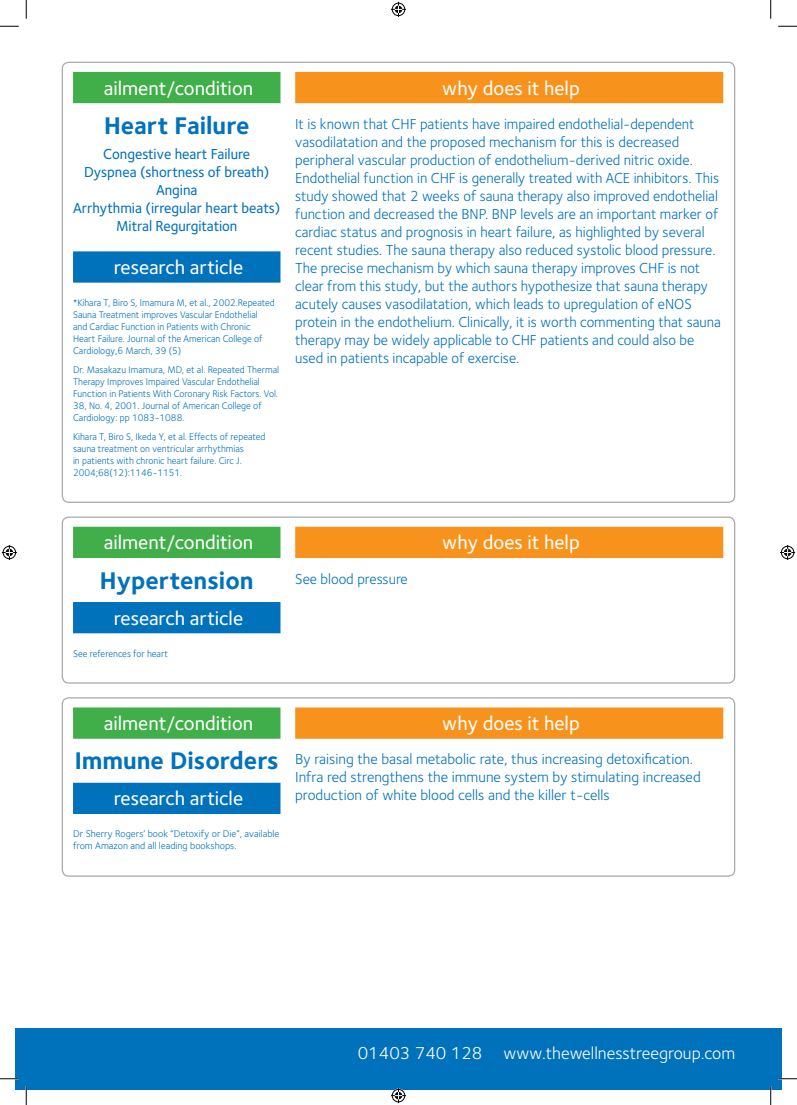
<style>
.page{position:relative;width:797px;height:1105px;background:#fff}
.page>*{position:absolute;margin:0;border:0;box-sizing:border-box;transform-origin:0 0}
.t1{font:700 25px "Foundry Sterling";color:#0072bc}
.t2{font:500 20px "Foundry Sterling";color:#fff}
.t3{font:17.5px "Foundry Sterling";color:#fff}
.t4{font:15px/18px "Foundry Sterling";color:#0072bc}
.t5{font:500 15px/18px "Foundry Sterling";color:#0072bc;text-align:center;scale:.96 1}
.t6{font:10px/12px "Foundry Sterling";color:#0072bc;scale:.96 1}
.t7{font:10px/12px "Foundry Sterling";color:#0072bc}
.s1{font-size:17.75px}
</style>
<div class="page">
<div style="left:16px;top:1028px;width:10px;height:61px;background:#0072bc"></div>
<div style="left:26px;top:1028px;width:755px;height:61px;background:#0072bc"></div>
<div style="left:73px;top:72px;width:207px;height:31px;background:#40ae49"></div>
<div style="left:73px;top:251px;width:207px;height:32px;background:#0072bc"></div>
<div style="left:295px;top:72px;width:428px;height:31px;background:#f7931d"></div>
<div style="left:73px;top:527px;width:207px;height:31px;background:#40ae49"></div>
<div style="left:73px;top:602px;width:207px;height:31px;background:#0072bc"></div>
<div style="left:295px;top:527px;width:428px;height:31px;background:#f7931d"></div>
<div style="left:62px;top:516px;width:673px;height:168px;border:1px solid #a8a9ad;border-radius:6px"></div>
<div style="left:73px;top:707px;width:207px;height:32px;background:#40ae49"></div>
<div style="left:73px;top:783px;width:207px;height:31px;background:#0072bc"></div>
<div style="left:295px;top:707px;width:428px;height:32px;background:#f7931d"></div>
<div style="left:62px;top:697px;width:673px;height:180px;border:1px solid #a8a9ad;border-radius:6px"></div>
<svg style="left:0;top:25px;width:19px;height:2px"></svg>
<svg style="left:778px;top:25px;width:19px;height:2px"></svg>
<svg style="left:0;top:1078px;width:19px;height:1px"></svg>
<svg style="left:778px;top:1078px;width:19px;height:1px"></svg>
<svg style="left:25px;top:0;width:2px;height:19px"></svg>
<svg style="left:25px;top:1086px;width:2px;height:19px"></svg>
<svg style="left:770px;top:0;width:1px;height:19px"></svg>
<svg style="left:770px;top:1086px;width:1px;height:19px"></svg>
<svg style="left:391px;top:2px;width:15px;height:15px"></svg>
<svg style="left:391px;top:1088px;width:15px;height:15px"></svg>
<svg style="left:2px;top:545px;width:15px;height:15px"></svg>
<svg style="left:780px;top:545px;width:15px;height:15px"></svg>
<h2 class="t2" style="left:104px;top:76px;width:151px">ailment/condition</h2>
<h1 class="t1" style="left:104px;top:110px;width:147px">Heart Failure</h1>
<p class="t5" style="left:73px;top:145px;width:217px">Congestive heart Failure<br>Dyspnea (shortness of breath)<br>Angina<br>Arrhythmia (irregular heart beats)<br>Mitral Regurgitation</p>
<h2 class="t2" style="left:114px;top:256px;width:131px">research article</h2>
<p class="t6" style="left:73px;top:296px;width:212px">*Kihara T, Biro S, Imamura M, et al., 2002.Repeated Sauna Treatment improves Vascular Endothelial<br>and Cardiac Function in Patients with Chronic Heart Failure. Journal of the American College of Cardiology,6 March, 39 (5)</p>
<p class="t6" style="left:73px;top:364px;width:216px">Dr. Masakazu Imamura, MD, et al. Repeated Thermal Therapy Improves Impaired Vascular Endothelial Function in Patients With Coronary Risk Factors. Vol.<br>38, No. 4, 2001. Journal of American College of Cardiology: pp 1083-1088.</p>
<p class="t6" style="left:73px;top:431px;width:202px">Kihara T, Biro S, Ikeda Y, et al. Effects of repeated sauna treatment on ventricular arrhythmias<br>in patients with chronic heart failure. Circ J.<br>2004;68(12):1146-1151.</p>
<h2 class="t2" style="left:442px;top:76px;width:139px">why does it help</h2>
<p class="t4" style="left:295px;top:115px;width:427px">It is known that CHF patients have impaired endothelial-dependent vasodilatation and the proposed mechanism for this is decreased peripheral vascular production of endothelium-derived nitric oxide.<br>Endothelial function in CHF is generally treated with ACE inhibitors. This study showed that 2 weeks of sauna therapy also improved endothelial function and decreased the BNP. BNP levels are an important marker of cardiac status and prognosis in heart failure, as highlighted by several recent studies. The sauna therapy also reduced systolic blood pressure.<br>The precise mechanism by which sauna therapy improves CHF is not clear from this study, but the authors hypothesize that sauna therapy acutely causes vasodilatation, which leads to upregulation of eNOS protein in the endothelium. Clinically, it is worth commenting that sauna therapy may be widely applicable to CHF patients and could also be used in patients incapable of exercise.</p>
<h2 class="t2" style="left:104px;top:531px;width:151px">ailment/condition</h2>
<h1 class="t1" style="left:100px;top:565px;width:155px">Hypertension</h1>
<h2 class="t2" style="left:114px;top:606px;width:131px">research article</h2>
<p class="t6" style="left:73px;top:647px;width:100px">See references for heart</p>
<p class="t4" style="left:295px;top:570px;width:114px">See blood pressure</p>
<h2 class="t2" style="left:442px;top:531px;width:139px">why does it help</h2>
<h2 class="t2" style="left:104px;top:712px;width:151px">ailment/condition</h2>
<h1 class="t1" style="left:75px;top:746px;width:206px">Immune Disorders</h1>
<h2 class="t2" style="left:114px;top:787px;width:131px">research article</h2>
<p class="t7" style="left:73px;top:828px;width:208px">Dr Sherry Rogers’ book “Detoxify or Die”, available from Amazon and all leading bookshops.</p>
<h2 class="t2" style="left:442px;top:712px;width:139px">why does it help</h2>
<p class="t4" style="left:295px;top:750px;width:407px">By raising the basal metabolic rate, thus increasing detoxification.<br>Infra red strengthens the immune system by stimulating increased production of white blood cells and the killer t-cells</p>
<p class="t3" style="left:358px;top:1043px;width:379px"><span class="s1">01403 740 128</span> www.thewellnesstreegroup.com</p>
</div>
